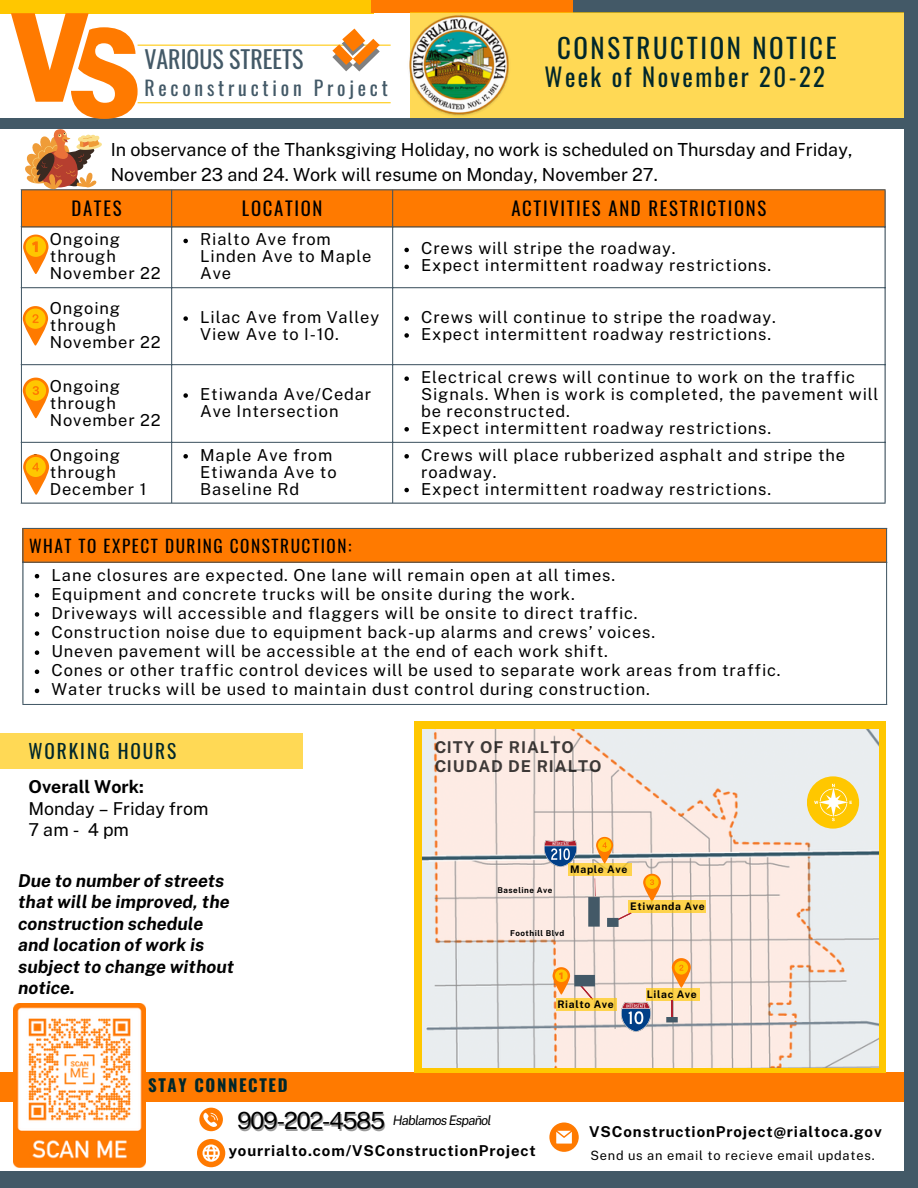
<style>
.page{position:relative;width:918px;height:1188px;background:#fff}
.page>*{position:absolute;margin:0;border:0;box-sizing:border-box;transform-origin:0 0}
.t1{font:26.85px "Oswald";letter-spacing:.095em;color:#00272b}
.t2{font:24.75px "Oswald";letter-spacing:.095em;color:#00272b}
.t3{font:23.85px "Oswald";color:#435967}
.t4{font:23.55px "Public Sans";letter-spacing:-.065em;color:#000}
.t5{font:19.8px "Oswald";letter-spacing:.19em;color:#435967}
.t6{font:19.35px "Oswald";letter-spacing:.095em;color:#00272b}
.t7{font:18.75px "Oswald";letter-spacing:.09em;color:#000}
.t8{font:18px "Public Sans";color:#000}
.t9{font:italic 700 17.85px/21.3px "Public Sans";color:#000}
.t10{font:17.85px/21.3px "Public Sans";color:#000}
.t11{font:700 17.85px "Public Sans";color:#000}
.t12{font:17.25px "Oswald";letter-spacing:.09em;color:#000}
.t13{font:700 16.8px "Oswald";letter-spacing:.095em;color:#00272b}
.t14{font:16.5px/16.8px "Public Sans";letter-spacing:.05em;color:#000}
.t15{font:700 16.35px "Public Sans";letter-spacing:.06em;color:#000}
.t16{font:700 15px "Public Sans";letter-spacing:.06em;color:#000}
.t17{font:italic 13.2px "Public Sans";letter-spacing:-.065em;color:#000}
.t18{font:12.9px "Public Sans";letter-spacing:.06em;color:#000}
.t19{font:700 10.35px "Public Sans";letter-spacing:.06em;color:#000}
.t20{font:700 8.1px "Public Sans";letter-spacing:.06em;color:#000}
</style>
<div class="page">
<div style="left:0;top:1072px;width:907px;height:29px;background:#ff7a00"></div>
<div style="left:569px;top:0;width:349px;height:12px;background:#435967"></div>
<div style="left:0;top:0;width:374px;height:13px;background:#ffc700"></div>
<div style="left:371px;top:0;width:201px;height:13px;background:#ff7a00"></div>
<div style="left:0;top:1171px;width:918px;height:17px;background:#435967"></div>
<svg style="left:197px;top:1139px;width:28px;height:28px"></svg>
<svg style="left:199px;top:1108px;width:24px;height:23px"></svg>
<svg style="left:549px;top:1122px;width:30px;height:30px"></svg>
<img style="left:13px;top:1004px;width:132px;height:163px">
<svg style="left:183px;top:239px;width:5px;height:4px"></svg>
<svg style="left:404px;top:248px;width:5px;height:4px"></svg>
<svg style="left:404px;top:265px;width:5px;height:4px"></svg>
<svg style="left:183px;top:316px;width:5px;height:5px"></svg>
<svg style="left:404px;top:316px;width:5px;height:5px"></svg>
<svg style="left:404px;top:333px;width:5px;height:5px"></svg>
<svg style="left:183px;top:393px;width:5px;height:5px"></svg>
<svg style="left:404px;top:376px;width:5px;height:5px"></svg>
<svg style="left:404px;top:427px;width:5px;height:5px"></svg>
<svg style="left:183px;top:454px;width:5px;height:5px"></svg>
<svg style="left:404px;top:454px;width:5px;height:5px"></svg>
<svg style="left:404px;top:488px;width:5px;height:4px"></svg>
<hr style="left:21px;top:190px;width:1px;height:313px;background:#435967">
<hr style="left:171px;top:190px;width:1px;height:313px;background:#435967">
<hr style="left:392px;top:190px;width:1px;height:313px;background:#435967">
<hr style="left:885px;top:190px;width:1px;height:313px;background:#435967">
<hr style="left:21px;top:227px;width:865px;height:1px;background:#435967">
<hr style="left:21px;top:287px;width:865px;height:1px;background:#435967">
<hr style="left:21px;top:364px;width:865px;height:1px;background:#435967">
<hr style="left:21px;top:442px;width:865px;height:1px;background:#435967">
<hr style="left:21px;top:503px;width:865px;height:1px;background:#435967">
<div style="left:23px;top:528px;width:864px;height:34px;background:#ff7a00"></div>
<svg style="left:35px;top:574px;width:4px;height:4px"></svg>
<svg style="left:35px;top:593px;width:4px;height:5px"></svg>
<svg style="left:35px;top:612px;width:4px;height:5px"></svg>
<svg style="left:35px;top:631px;width:4px;height:5px"></svg>
<svg style="left:35px;top:650px;width:4px;height:5px"></svg>
<svg style="left:35px;top:670px;width:4px;height:4px"></svg>
<svg style="left:35px;top:689px;width:4px;height:4px"></svg>
<hr style="left:22px;top:529px;width:2px;height:175px;background:#435967">
<hr style="left:886px;top:529px;width:1px;height:175px;background:#435967">
<hr style="left:22px;top:528px;width:865px;height:1px;background:#435967">
<hr style="left:22px;top:562px;width:865px;height:1px;background:#435967">
<hr style="left:22px;top:704px;width:865px;height:1px;background:#435967">
<div style="left:0;top:733px;width:303px;height:36px;background:#ffd955"></div>
<svg style="left:23px;top:235px;width:25px;height:39px"></svg>
<div style="left:905px;top:0;width:13px;height:1188px;background:#435967"></div>
<svg style="left:23px;top:306px;width:25px;height:39px"></svg>
<svg style="left:23px;top:378px;width:26px;height:40px"></svg>
<svg style="left:0;top:13px;width:904px;height:214px"></svg>
<svg style="left:23px;top:454px;width:26px;height:41px"></svg>
<div style="left:415px;top:721px;width:471px;height:351px;background:#ffc700"></div>
<img style="left:422px;top:729px;width:457px;height:339px">
<svg style="left:553px;top:967px;width:17px;height:28px"></svg>
<div style="left:807px;top:776px;width:52px;height:53px;background:#ffc700;border-radius:50%"></div>
<svg style="left:814px;top:784px;width:38px;height:37px"></svg>
<img style="left:544px;top:841px;width:32px;height:25px">
<img style="left:622px;top:1003px;width:28px;height:28px">
<svg style="left:569px;top:863px;width:63px;height:13px"></svg>
<svg style="left:672px;top:958px;width:19px;height:30px"></svg>
<svg style="left:643px;top:874px;width:18px;height:26px"></svg>
<svg style="left:594px;top:878px;width:2px;height:18px"></svg>
<div style="left:588px;top:897px;width:12px;height:30px;background:#435967"></div>
<svg style="left:596px;top:837px;width:17px;height:26px"></svg>
<svg style="left:646px;top:988px;width:54px;height:13px"></svg>
<svg style="left:672px;top:1001px;width:1px;height:16px"></svg>
<div style="left:666px;top:1017px;width:12px;height:5px;background:#435967"></div>
<svg style="left:577px;top:986px;width:17px;height:13px"></svg>
<div style="left:574px;top:975px;width:21px;height:11px;background:#435967"></div>
<svg style="left:557px;top:999px;width:60px;height:12px"></svg>
<svg style="left:611px;top:912px;width:21px;height:12px"></svg>
<div style="left:607px;top:918px;width:12px;height:9px;background:#435967"></div>
<div style="left:629px;top:900px;width:77px;height:12px;background:#fed34c"></div>
<p class="t3" style="left:144px;top:41px;width:161px">VARIOUS STREETS</p>
<p class="t5" style="left:144px;top:72px;width:245px">Reconstruction Project</p>
<p class="t1" style="left:557px;top:27px;width:281px">CONSTRUCTION NOTICE</p>
<p class="t2" style="left:545px;top:58px;width:282px">Week of November 20-22</p>
<p class="t8" style="left:111px;top:139px;width:743px">In observance of the Thanksgiving Holiday, no work is scheduled on Thursday and Friday,</p>
<p class="t8" style="left:111px;top:164px;width:549px">November 23 and 24. Work will resume on Monday, November 27.</p>
<p class="t7" style="left:72px;top:194px;width:52px">DATES</p>
<p class="t7" style="left:242px;top:194px;width:82px">LOCATION</p>
<p class="t7" style="left:511px;top:194px;width:256px">ACTIVITIES AND RESTRICTIONS</p>
<p class="t14" style="left:50px;top:231px;width:112px">Ongoing through<br>November 22</p>
<p class="t14" style="left:200px;top:231px;width:173px">Rialto Ave from<br>Linden Ave to Maple<br>Ave</p>
<p class="t14" style="left:421px;top:240px;width:256px">Crews will stripe the roadway.</p>
<p class="t14" style="left:421px;top:257px;width:352px">Expect intermittent roadway restrictions.</p>
<p class="t14" style="left:50px;top:300px;width:112px">Ongoing through<br>November 22</p>
<p class="t14" style="left:200px;top:309px;width:180px">Lilac Ave from Valley<br>View Ave to I-10.</p>
<p class="t14" style="left:421px;top:309px;width:356px">Crews will continue to stripe the roadway.</p>
<p class="t14" style="left:421px;top:326px;width:352px">Expect intermittent roadway restrictions.</p>
<p class="t14" style="left:50px;top:378px;width:112px">Ongoing through<br>November 22</p>
<p class="t14" style="left:200px;top:386px;width:173px">Etiwanda Ave/Cedar<br>Ave Intersection</p>
<p class="t14" style="left:421px;top:369px;width:459px">Electrical crews will continue to work on the traffic<br>Signals. When is work is completed, the pavement will be reconstructed.</p>
<p class="t14" style="left:421px;top:419px;width:352px">Expect intermittent roadway restrictions.</p>
<p class="t14" style="left:50px;top:446px;width:98px">Ongoing through<br>December 1</p>
<p class="t14" style="left:200px;top:446px;width:138px">Maple Ave from<br>Etiwanda Ave to<br>Baseline Rd</p>
<p class="t14" style="left:421px;top:446px;width:425px">Crews will place rubberized asphalt and stripe the roadway.</p>
<p class="t14" style="left:421px;top:480px;width:352px">Expect intermittent roadway restrictions.</p>
<p class="t12" style="left:29px;top:532px;width:324px">WHAT TO EXPECT DURING CONSTRUCTION:</p>
<p class="t14" style="left:52px;top:566px;width:565px">Lane closures are expected. One lane will remain open at all times.</p>
<p class="t14" style="left:52px;top:585px;width:525px">Equipment and concrete trucks will be onsite during the work.</p>
<p class="t14" style="left:52px;top:605px;width:588px">Driveways will accessible and flaggers will be onsite to direct traffic.</p>
<p class="t14" style="left:52px;top:624px;width:605px">Construction noise due to equipment back-up alarms and crews’ voices.</p>
<p class="t14" style="left:52px;top:643px;width:558px">Uneven pavement will be accessible at the end of each work shift.</p>
<p class="t14" style="left:52px;top:662px;width:731px">Cones or other traffic control devices will be used to separate work areas from traffic.</p>
<p class="t14" style="left:52px;top:681px;width:600px">Water trucks will be used to maintain dust control during construction.</p>
<p class="t6" style="left:29px;top:736px;width:149px">WORKING HOURS</p>
<p class="t11" style="left:29px;top:776px;width:117px">Overall Work:</p>
<p class="t10" style="left:29px;top:798px;width:181px">Monday – Friday from<br>7am- 4pm</p>
<p class="t9" style="left:18px;top:870px;width:217px">Due to number of streets that will be improved, the construction schedule and location of work is subject to change without notice.</p>
<p class="t15" style="left:434px;top:737px;width:141px">CITY OF RIALTO</p>
<p class="t15" style="left:434px;top:757px;width:169px">CIUDAD DE RIALTO</p>
<p class="t20" style="left:498px;top:886px;width:56px">Baseline Ave</p>
<p class="t19" style="left:570px;top:863px;width:59px">Maple Ave</p>
<p class="t19" style="left:630px;top:900px;width:76px">Etiwanda Ave</p>
<p class="t20" style="left:510px;top:929px;width:56px">Foothill Blvd</p>
<p class="t19" style="left:557px;top:998px;width:58px">Rialto Ave</p>
<p class="t19" style="left:647px;top:988px;width:51px">Lilac Ave</p>
<p class="t13" style="left:148px;top:1072px;width:141px">STAY CONNECTED</p>
<p class="t4" style="left:237px;top:1107px;width:150px">909-202-4585</p>
<p class="t17" style="left:393px;top:1113px;width:100px">Hablamos Español</p>
<p class="t16" style="left:589px;top:1123px;width:294px">VSConstructionProject@rialtoca.gov</p>
<p class="t16" style="left:229px;top:1141px;width:309px">yourrialto.com/VSConstructionProject</p>
<p class="t18" style="left:590px;top:1148px;width:286px">Send us an email to recieve email updates.</p>
</div>
